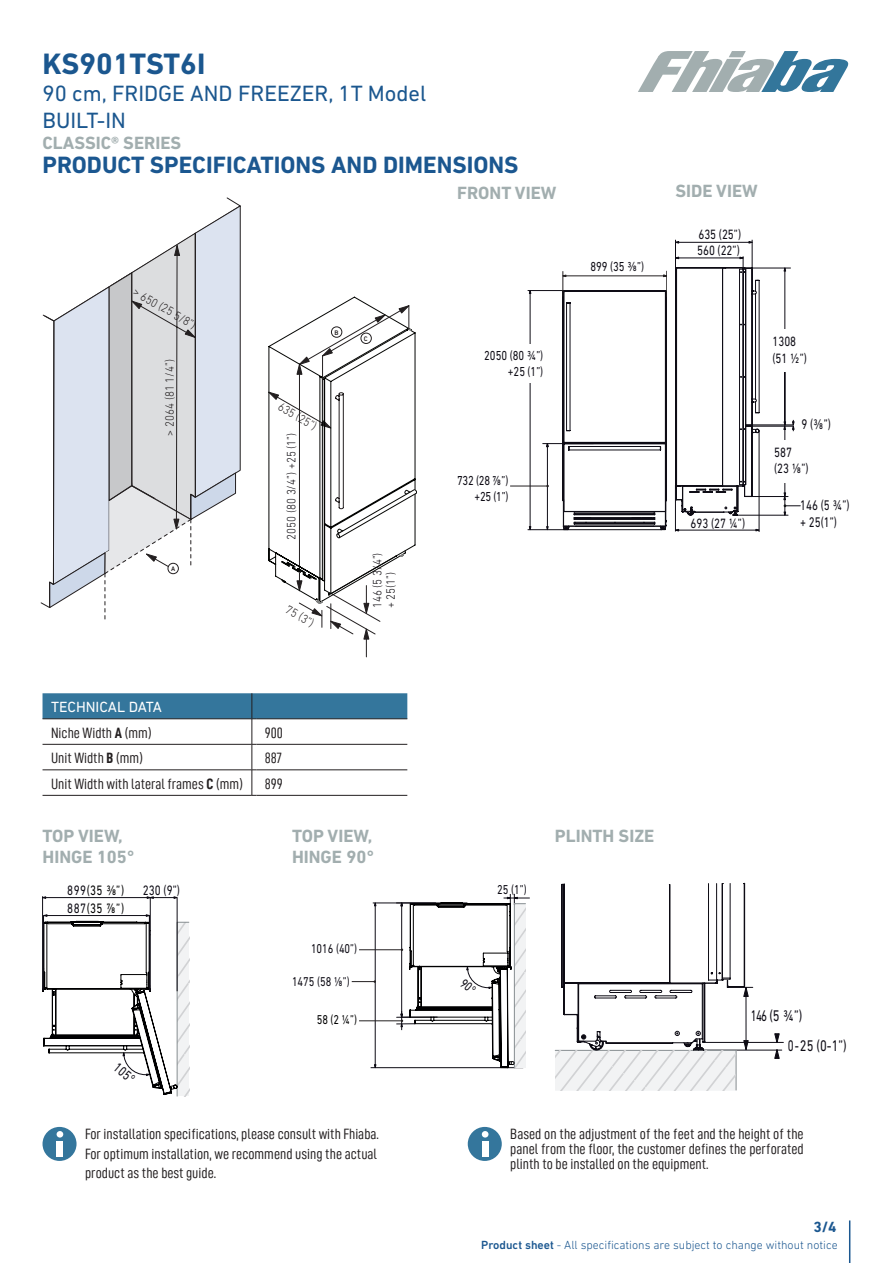
<style>
.page{position:relative;width:893px;height:1263px;background:#fff}
.page>*{position:absolute;margin:0;border:0;box-sizing:border-box;transform-origin:0 0}
.Product_code{font:700 30px "DIN Next LT Pro";color:#1b578f}
.Sottotitolo{font:700 24px "DIN Next LT Pro";color:#1b5790}
.Sigla{font:22.5px "DIN Next LT Pro";color:#1b578f}
.Serie{font:700 18px "DIN Next LT Pro";color:#a2aeaf}
.t1{font:15.6px "DIN Next LT Pro";color:#0d0b14;scale:.7 1}
.Information{font:15px/15px "D DIN Condensed";color:#231f20;text-align:justify}
.Lable_tabelle{font:15px "D DIN Condensed";color:#231f20}
.Titolo_fascioni_blu{font:15px "DIN Next LT Pro";color:#fff}
.t2{font:700 15px "DIN Next LT Pro";color:#1b5790}
.t3{font:14.1px/17px "DIN Next LT Pro";color:#0e0c15;scale:.77 1}
.t4{font:13.8px "DIN Next LT Pro";letter-spacing:.045em;color:#000001;scale:.8 1}
.t5{font:13.8px "DIN Next LT Pro";color:#0e0c15;scale:.8 1}
.t6{font:13.65px/16.5px "DIN Next LT Pro";color:#0e0c15;scale:.8 1}
.t7{font:13.2px/15.9px "DIN Next LT Pro";color:#0e0c15;text-align:right;scale:.8 1}
.t8{font:13.05px "DIN Next LT Pro";color:#0e0c15;scale:.8 1}
.t9{font:13.05px "DIN Next LT Pro";color:#000001;scale:.8 1}
.t10{font:13.05px "DIN Next LT Pro";color:#0d0b14;scale:.8 1}
.t11{font:300 12.3px "DIN Next LT Pro";color:#231f20;scale:.91 1}
.t12{font:300 12.3px/13.4px "DIN Next LT Pro";color:#0e0b10;scale:.91 1}
.t13{font:300 12px "DIN Next LT Pro";color:#1b5790}
.t14{font:500 6.75px "DIN Next LT Pro";color:#231f20}
.s1{font-family:"D DIN Condensed Bold"}
.s2{color:#0e0c15}
.s3{font-weight:500}
</style>
<div class="page">
<hr style="left:849px;top:1220px;width:1px;height:43px;background:#1b5790">
<svg style="left:638px;top:51px;width:211px;height:41px"></svg>
<div style="left:43px;top:1127px;width:34px;height:34px;background:#34769c;border-radius:50%"></div>
<div style="left:57px;top:1141px;width:6px;height:16px;background:#fff"></div>
<svg style="left:57px;top:1131px;width:6px;height:6px"></svg>
<div style="left:468px;top:1127px;width:34px;height:34px;background:#34769c;border-radius:50%"></div>
<div style="left:482px;top:1141px;width:6px;height:16px;background:#fff"></div>
<svg style="left:482px;top:1131px;width:6px;height:6px"></svg>
<hr style="left:43px;top:896px;width:1px;height:94px;background:#0e0c15">
<hr style="left:150px;top:897px;width:1px;height:94px;background:#0e0c15">
<hr style="left:177px;top:897px;width:1px;height:94px;background:#0e0c15">
<hr style="left:43px;top:897px;width:106px;height:1px;background:#0e0c15">
<svg style="left:149px;top:897px;width:29px;height:1px"></svg>
<svg style="left:43px;top:914px;width:146px;height:182px"></svg>
<hr style="left:373px;top:903px;width:94px;height:1px;background:#0d0b14">
<hr style="left:371px;top:1067px;width:152px;height:1px;background:#0d0b14">
<hr style="left:375px;top:904px;width:1px;height:163px;background:#0d0b14">
<svg style="left:352px;top:980px;width:24px;height:3px"></svg>
<hr style="left:359px;top:949px;width:43px;height:1px;background:#231f20">
<hr style="left:359px;top:1020px;width:43px;height:1px;background:#231f20">
<hr style="left:700px;top:1050px;width:82px;height:1px;background:#0d0b14">
<hr style="left:703px;top:1042px;width:80px;height:1px;background:#0d0b14">
<svg style="left:559px;top:1090px;width:177px;height:1px"></svg>
<svg style="left:555px;top:883px;width:198px;height:207px"></svg>
<svg style="left:775px;top:1033px;width:4px;height:10px"></svg>
<svg style="left:775px;top:1049px;width:4px;height:9px"></svg>
<hr style="left:752px;top:268px;width:38px;height:1px;background:#0e0c15">
<hr style="left:752px;top:496px;width:36px;height:1px;background:#0e0c15">
<hr style="left:737px;top:515px;width:51px;height:1px;background:#0e0c15">
<hr style="left:785px;top:268px;width:1px;height:157px;background:#0e0c15">
<hr style="left:785px;top:358px;width:1px;height:157px;background:#0e0c15">
<hr style="left:675px;top:530px;width:83px;height:1px;background:#0e0c15">
<hr style="left:675px;top:485px;width:1px;height:46px;background:#0e0c15">
<hr style="left:759px;top:431px;width:1px;height:101px;background:#0e0c15">
<svg style="left:675px;top:240px;width:84px;height:275px"></svg>
<hr style="left:752px;top:425px;width:41px;height:1px;background:#0e0c15">
<hr style="left:752px;top:426px;width:41px;height:1px;background:#0e0c15">
<svg style="left:792px;top:420px;width:2px;height:11px"></svg>
<div style="left:780px;top:330px;width:35px;height:42px;background:#fff"></div>
<svg style="left:784px;top:493px;width:16px;height:23px"></svg>
<div style="left:771px;top:440px;width:34px;height:42px;background:#fff"></div>
<hr style="left:547px;top:444px;width:1px;height:86px;background:#0e0c15">
<hr style="left:528px;top:290px;width:65px;height:1px;background:#0e0c15">
<hr style="left:543px;top:443px;width:50px;height:1px;background:#0e0c15">
<hr style="left:528px;top:529px;width:134px;height:1px;background:#0e0c15">
<hr style="left:530px;top:290px;width:1px;height:240px;background:#0e0c15">
<div style="left:483px;top:344px;width:73px;height:39px;background:#fff"></div>
<hr style="left:510px;top:486px;width:38px;height:1px;background:#231f20">
<svg style="left:562px;top:271px;width:105px;height:259px"></svg>
<svg style="left:43px;top:198px;width:198px;height:422px"></svg>
<svg style="left:268px;top:297px;width:149px;height:360px"></svg>
<svg style="left:43px;top:693px;width:364px;height:103px"></svg>
<hr style="left:256px;top:795px;width:151px;height:1px;background:#231f20">
<svg style="left:397px;top:894px;width:133px;height:174px"></svg>
<p class="Product_code" style="left:43px;top:46px;width:164px">KS901TST6I</p>
<p class="Sigla" style="left:43px;top:80px;width:385px">90 cm, FRIDGE AND FREEZER, 1T Model</p>
<p class="Sigla" style="left:43px;top:107px;width:85px">BUILT-IN</p>
<p class="Serie" style="left:43px;top:132px;width:140px">CLASSIC® SERIES</p>
<p class="Sottotitolo" style="left:43px;top:150px;width:477px">PRODUCT SPECIFICATIONS AND DIMENSIONS</p>
<p class="Serie" style="left:457px;top:182px;width:101px">FRONT VIEW</p>
<p class="Serie" style="left:675px;top:181px;width:84px">SIDE VIEW</p>
<p class="t11" style="left:137px;top:285px;width:79px;rotate:29deg">&gt; 650 (25 5/8”)</p>
<p class="t11" style="left:163px;top:436px;width:85px;rotate:-90deg">&gt; 2064 (81 1/4”)</p>
<p class="t14" style="left:171px;top:564px;width:6px">A</p>
<p class="t14" style="left:334px;top:329px;width:6px">B</p>
<p class="t11" style="left:283px;top:399px;width:48px;rotate:30deg">635 (25”)</p>
<p class="t12" style="left:285px;top:540px;width:119px;rotate:-90deg">2050 (80 3/4”) +25 (1”)</p>
<p class="t11" style="left:290px;top:603px;width:35px;rotate:29deg">75 (3”)</p>
<p class="t14" style="left:364px;top:335px;width:5px">C</p>
<p class="t12" style="left:370px;top:608px;width:63px;rotate:-90deg">146 (5 3/4”) + 25(1”)</p>
<p class="Titolo_fascioni_blu" style="left:51px;top:698px;width:112px">TECHNICAL DATA</p>
<p class="Lable_tabelle" style="left:51px;top:724px;width:102px">Niche Width <span class="s1">A</span> (mm)</p>
<p class="Information" style="left:265px;top:725px;width:20px">900</p>
<p class="Lable_tabelle" style="left:51px;top:750px;width:94px">Unit Width <span class="s1">B</span> (mm)</p>
<p class="Information" style="left:265px;top:750px;width:19px">887</p>
<p class="Lable_tabelle" style="left:51px;top:775px;width:194px">Unit Width with lateral frames <span class="s1">C</span> (mm)</p>
<p class="Information" style="left:265px;top:776px;width:19px">899</p>
<p class="t7" style="left:484px;top:348px;width:75px">2050 (80 ¾”) +25 (1”)</p>
<p class="t7" style="left:457px;top:472px;width:66px">732 (28 ⅞”) +25 (1”)</p>
<p class="t7" style="left:590px;top:259px;width:69px">899 (35 ⅜”)</p>
<p class="Serie" style="left:43px;top:825px;width:82px">TOP VIEW,</p>
<p class="Serie" style="left:555px;top:825px;width:101px">PLINTH SIZE</p>
<p class="Serie" style="left:43px;top:846px;width:94px">HINGE 105°</p>
<p class="Serie" style="left:292px;top:825px;width:82px">TOP VIEW,</p>
<p class="Serie" style="left:292px;top:846px;width:84px">HINGE 90°</p>
<p class="t4" style="left:67px;top:882px;width:73px"><span class="s2">899</span>(35 ⅜”)</p>
<p class="t5" style="left:143px;top:882px;width:48px">230 (9”)</p>
<p class="t4" style="left:67px;top:901px;width:73px"><span class="s2">887</span>(35 ⅞”)</p>
<p class="t5" style="left:121px;top:1059px;width:31px;rotate:40deg">105°</p>
<p class="t8" style="left:311px;top:941px;width:59px">1016 (40”)</p>
<p class="t8" style="left:292px;top:974px;width:74px">1475 (58 ⅛”)</p>
<p class="t9" style="left:317px;top:1012px;width:52px">58 (2 ¼”)</p>
<p class="t10" style="left:497px;top:882px;width:38px">25 (1”)</p>
<p class="t6" style="left:697px;top:225px;width:57px">635 (25”)<br>560 (22”)</p>
<p class="t6" style="left:691px;top:515px;width:70px">693 (27 ¼”)</p>
<p class="t6" style="left:772px;top:333px;width:45px">1308 (51 ½”)</p>
<p class="t3" style="left:802px;top:416px;width:40px">9 (⅜”)</p>
<p class="t6" style="left:774px;top:444px;width:45px">587 (23 ⅛”)</p>
<p class="t3" style="left:800px;top:497px;width:66px">146 (5 ¾”) + 25(1”)</p>
<p class="t1" style="left:751px;top:1007px;width:75px">146 (5 ¾”)</p>
<p class="t1" style="left:788px;top:1036px;width:86px">0 - 25 (0-1”)</p>
<p class="Information" style="left:85px;top:1126px;width:295px">For installation specifications, please consult with Fhiaba.</p>
<p class="Information" style="left:85px;top:1146px;width:294px">For optimum installation, we recommend using the actual</p>
<p class="Information" style="left:85px;top:1165px;width:133px">product as the best guide.</p>
<p class="Information" style="left:510px;top:1126px;width:295px">Based on the adjustment of the feet and the height of the panel from the floor, the customer defines the perforated plinth to be installed on the equipment.</p>
<p class="t2" style="left:813px;top:1218px;width:25px">3/4</p>
<p class="t13" style="left:481px;top:1238px;width:358px"><span class="s3">Product sheet</span> - All specifications are subject to change without notice</p>
</div>
